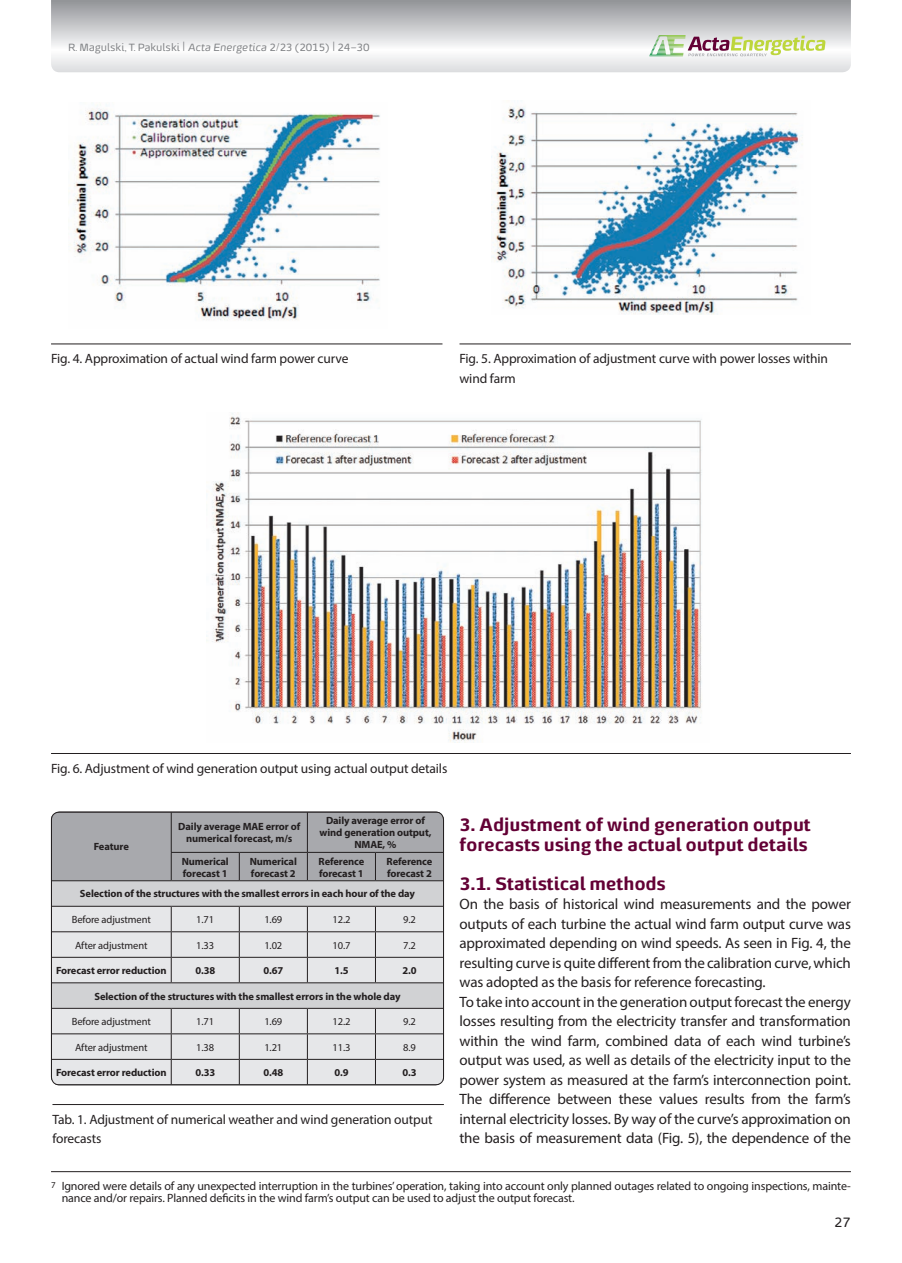
<style>
.page{position:relative;width:902px;height:1263px;background:#fff}
.page>*{position:absolute;margin:0;border:0;box-sizing:border-box;transform-origin:0 0}
.t1{font:700 18px/19.5px "Energa";letter-spacing:-.01em;color:#630035}
.t2{font:15px/19.5px "Myriad Pro";letter-spacing:-.01em;color:#231f20}
.t3{font:13.5px/19.5px "Myriad Pro";letter-spacing:-.01em;color:#231f20}
.t4{font:13.5px "Energa";color:#231f20}
.t5{font:12px/12px "Myriad Pro";letter-spacing:-.01em;color:#231f20}
.t6{font:700 10.5px/12px "Myriad Pro";letter-spacing:-.01em;color:#231f20}
.t7{font:10.5px "Myriad Pro";letter-spacing:-.01em;color:#231f20}
.t8{font:10.5px "Energa";letter-spacing:-.01em;color:#808285}
.s1{font-size:13.5px}
.s2{font-style:italic}
</style>
<div class="page">
<svg style="left:51px;top:0;width:799px;height:72px"></svg>
<svg style="left:649px;top:35px;width:176px;height:21px"></svg>
<hr style="left:51px;top:753px;width:799px;height:1px;background:#231f20">
<hr style="left:51px;top:344px;width:391px;height:1px;background:#231f20">
<hr style="left:459px;top:344px;width:391px;height:1px;background:#231f20">
<hr style="left:52px;top:1104px;width:392px;height:1px;background:#231f20">
<img style="left:212px;top:413px;width:490px;height:329px">
<img style="left:68px;top:104px;width:312px;height:217px">
<img style="left:491px;top:107px;width:312px;height:207px">
<hr style="left:51px;top:1084px;width:120px;height:1px;background:#231f20">
<hr style="left:375px;top:1084px;width:69px;height:1px;background:#231f20">
<svg style="left:51px;top:812px;width:393px;height:272px;background:#cbccce"></svg>
<div style="left:51px;top:812px;width:393px;height:273px;border:1px solid #231f20;border-radius:8px"></div>
<hr style="left:51px;top:1171px;width:799px;height:1px;background:#231f20">
<p class="t8" style="left:68px;top:41px;width:303px">R. Magulski, T. Pakulski <span class="s1">|</span> <span class="s2">Acta Energetica</span> 2/23 (2015) <span class="s1">|</span> 24–30</p>
<p class="t3" style="left:51px;top:349px;width:299px">Fig. 4. Approximation of actual wind farm power curve</p>
<p class="t3" style="left:459px;top:349px;width:370px">Fig. 5. Approximation of adjustment curve with power losses within wind farm</p>
<p class="t3" style="left:51px;top:758px;width:398px">Fig. 6. Adjustment of wind generation output using actual output details</p>
<p class="t6" style="left:178px;top:820px;width:123px;text-align:center">Daily average MAE error of numerical forecast, m/s</p>
<p class="t6" style="left:319px;top:814px;width:113px;text-align:center">Daily average error of wind generation output,<br>NMAE, %</p>
<p class="t6" style="left:182px;top:855px;width:49px">Numerical forecast 1</p>
<p class="t6" style="left:250px;top:855px;width:49px">Numerical forecast 2</p>
<p class="t6" style="left:318px;top:855px;width:47px">Reference forecast 1</p>
<p class="t6" style="left:386px;top:855px;width:47px">Reference forecast 2</p>
<p class="t6" style="left:80px;top:887px;width:336px">Selection of the structures with the smallest errors in each hour of the day</p>
<p class="t7" style="left:72px;top:913px;width:81px">Before adjustment</p>
<p class="t7" style="left:196px;top:913px;width:20px">1.71</p>
<p class="t7" style="left:264px;top:913px;width:20px">1.69</p>
<p class="t7" style="left:332px;top:913px;width:20px">12.2</p>
<p class="t7" style="left:403px;top:913px;width:14px">9.2</p>
<p class="t7" style="left:75px;top:938px;width:74px">After adjustment</p>
<p class="t7" style="left:196px;top:938px;width:20px">1.33</p>
<p class="t7" style="left:264px;top:938px;width:20px">1.02</p>
<p class="t7" style="left:332px;top:938px;width:20px">10.7</p>
<p class="t7" style="left:403px;top:938px;width:14px">7.2</p>
<p class="t6" style="left:56px;top:964px;width:112px">Forecast error reduction</p>
<p class="t6" style="left:195px;top:964px;width:21px">0.38</p>
<p class="t6" style="left:263px;top:964px;width:21px">0.67</p>
<p class="t6" style="left:334px;top:964px;width:16px">1.5</p>
<p class="t6" style="left:402px;top:964px;width:16px">2.0</p>
<p class="t6" style="left:94px;top:990px;width:307px">Selection of the structures with the smallest errors in the whole day</p>
<p class="t7" style="left:72px;top:1015px;width:81px">Before adjustment</p>
<p class="t7" style="left:196px;top:1015px;width:20px">1.71</p>
<p class="t7" style="left:264px;top:1015px;width:20px">1.69</p>
<p class="t7" style="left:332px;top:1015px;width:20px">12.2</p>
<p class="t7" style="left:403px;top:1015px;width:14px">9.2</p>
<p class="t7" style="left:75px;top:1040px;width:74px">After adjustment</p>
<p class="t7" style="left:196px;top:1040px;width:20px">1.38</p>
<p class="t7" style="left:264px;top:1040px;width:20px">1.21</p>
<p class="t7" style="left:332px;top:1040px;width:20px">11.3</p>
<p class="t7" style="left:403px;top:1040px;width:14px">8.9</p>
<p class="t6" style="left:56px;top:1066px;width:112px">Forecast error reduction</p>
<p class="t6" style="left:195px;top:1066px;width:21px">0.33</p>
<p class="t6" style="left:263px;top:1066px;width:21px">0.48</p>
<p class="t6" style="left:334px;top:1066px;width:16px">0.9</p>
<p class="t6" style="left:402px;top:1066px;width:16px">0.3</p>
<p class="t6" style="left:94px;top:840px;width:37px">Feature</p>
<p class="t3" style="left:52px;top:1109px;width:381px">Tab. 1. Adjustment of numerical weather and wind generation output forecasts</p>
<p class="t1" style="left:459px;top:814px;width:353px">3. Adjustment of wind generation output forecasts using the actual output details</p>
<p class="t1" style="left:459px;top:873px;width:208px">3.1. Statistical methods</p>
<p class="t2" style="left:459px;top:894px;width:393px">On the basis of historical wind measurements and the power outputs of each turbine the actual wind farm output curve was approximated depending on wind speeds. As seen in Fig. 4, the resulting curve is quite different from the calibration curve, which was adopted as the basis for reference forecasting.<br>To take into account in the generation output forecast the energy losses resulting from the electricity transfer and transformation within the wind farm, combined data of each wind turbine’s output was used, as well as details of the electricity input to the power system as measured at the farm’s interconnection point.<br>The difference between these values results from the farm’s internal electricity losses. By way of the curve’s approximation on the basis of measurement data (Fig. 5), the dependence of the</p>
<p class="t5" style="left:62px;top:1180px;width:790px;text-indent:-11px"><sup>7</sup> Ignored were details of any unexpected interruption in the turbines’ operation, taking into account only planned outages related to ongoing inspections, mainte&shy;nance and/or repairs. Planned deficits in the wind farm’s output can be used to adjust the output forecast.</p>
<p class="t4" style="left:834px;top:1213px;width:18px">27</p>
</div>
